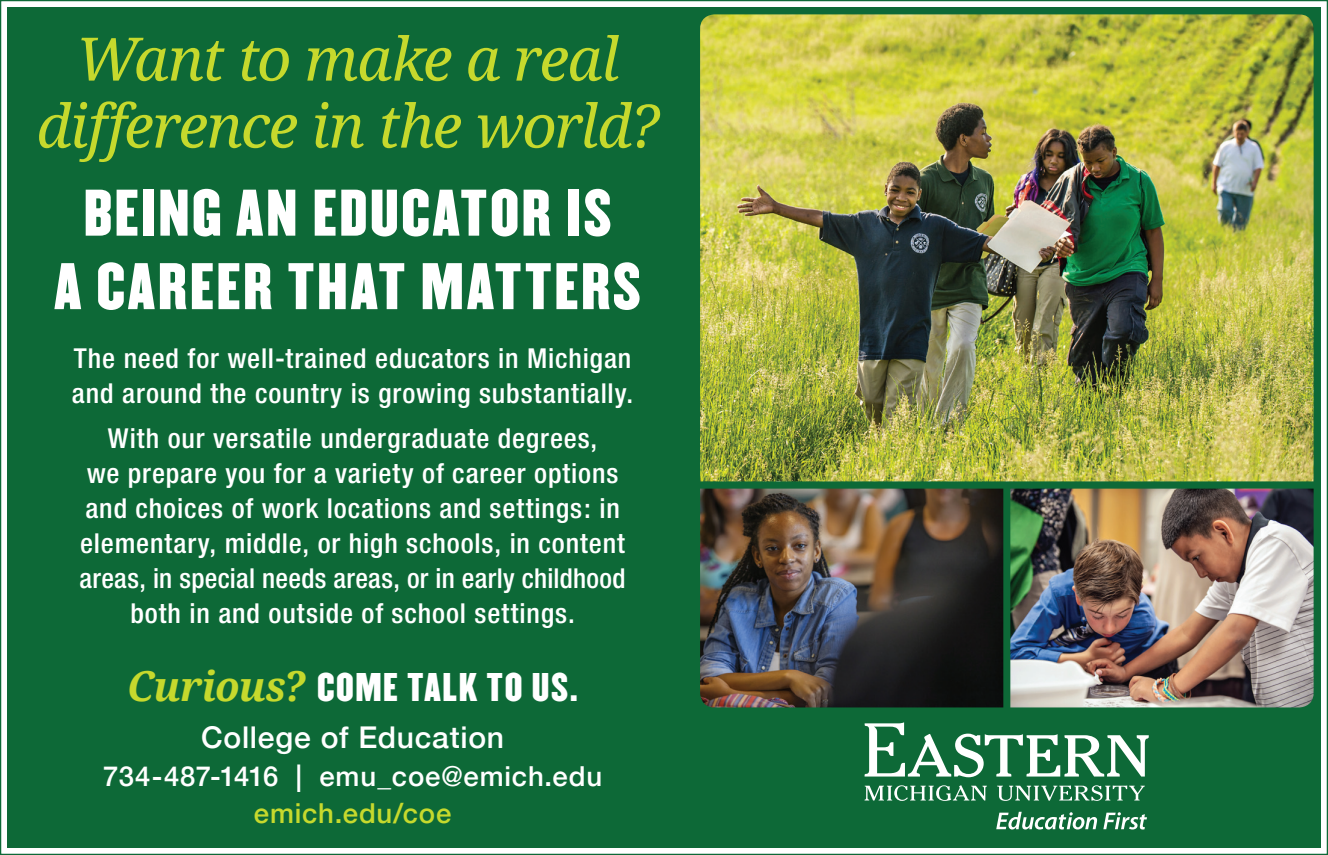
<style>
.page{position:relative;width:1328px;height:855px;background:#fff}
.page>*{position:absolute;margin:0;border:0;box-sizing:border-box;transform-origin:0 0}
.t1{font:italic 60px/67px "Droid Serif";letter-spacing:-.025em;color:#c6d92d;text-align:center}
.t2{font:57.5px/73.5px "Champion HTF Welterweight";letter-spacing:.04em;color:#fff;text-align:center}
.t3{font:35px "Champion HTF Welterweight";letter-spacing:.045em;color:#fff}
.t4{font:500 30px "Helvetica Neue";letter-spacing:.025em;color:#fff}
.t5{font:500 condensed 27.5px/35px "Helvetica Neue";letter-spacing:.03em;color:#fff}
.t6{font:500 27.5px "Helvetica Neue";letter-spacing:.03em;color:#fff}
.t7{font:500 27.5px "Helvetica Neue";letter-spacing:.03em;color:#c6d92d}
.s1{font-family:"Droid Serif";font-weight:700;font-style:italic;font-size:41.25px;color:#c6d92d}
</style>
<div class="page">
<div style="left:7px;top:7px;width:1313px;height:841px;background:#0d6937"></div>
<img style="left:700px;top:489px;width:303px;height:218px">
<img style="left:1010px;top:489px;width:303px;height:218px">
<img style="left:700px;top:14px;width:613px;height:467px">
<svg style="left:864px;top:722px;width:284px;height:108px"></svg>
<h1 class="t1" style="left:36px;top:26px;width:624px">Want to make a real difference in the world?</h1>
<h2 class="t2" style="left:54px;top:178px;width:588px">BEING AN EDUCATOR IS<br>A CAREER THAT MATTERS</h2>
<p class="t5" style="left:72px;top:340px;width:563px">The need for well-trained educators in Michigan and around the country is growing substantially.</p>
<p class="t5" style="left:80px;top:420px;width:547px;text-align:center">With our versatile undergraduate degrees,<br>we prepare you for a variety of career options and choices of work locations and settings: in elementary, middle, or high schools, in content areas, in special needs areas, or in early childhood both in and outside of school settings.</p>
<p class="t3" style="left:127px;top:663px;width:452px"><span class="s1">Curious?</span> COME TALK TO US.</p>
<p class="t4" style="left:201px;top:713px;width:304px">College of Education</p>
<p class="t6" style="left:103px;top:754px;width:500px">734-487-1416 | emu_coe@emich.edu</p>
<p class="t7" style="left:254px;top:791px;width:199px">emich.edu/coe</p>
</div>
